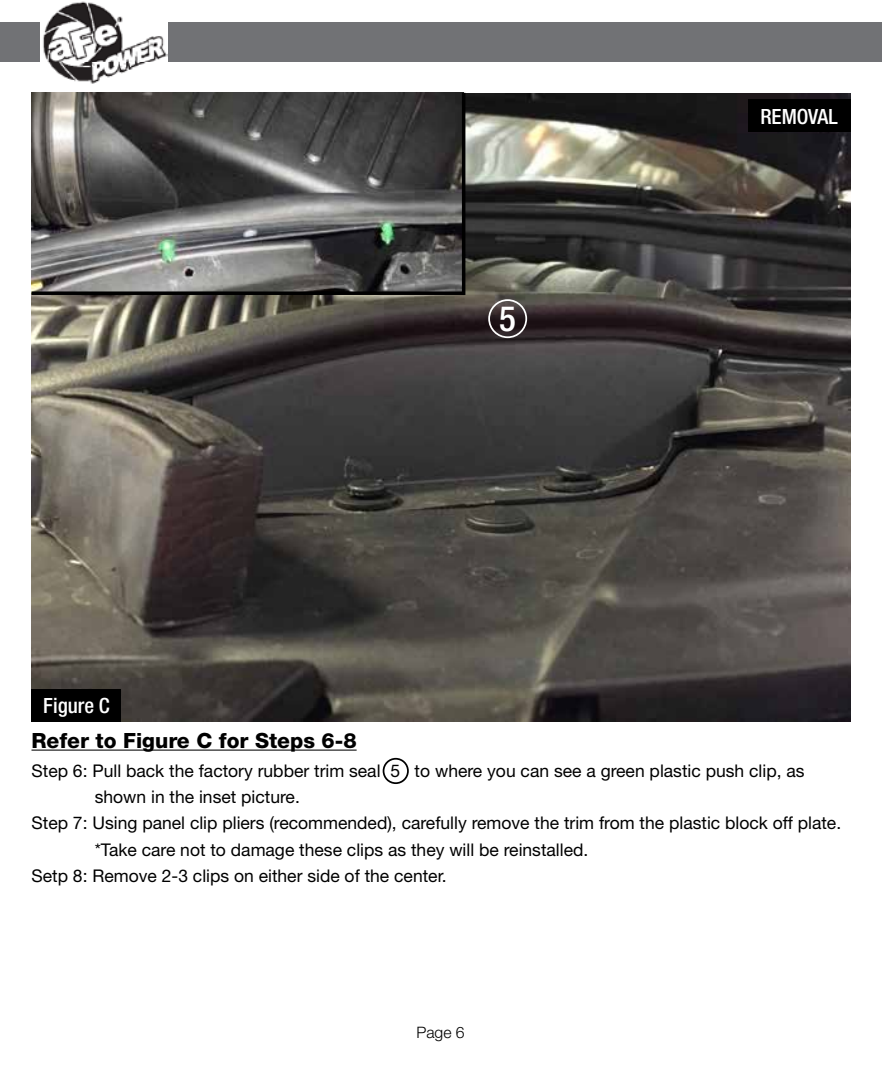
<style>
.page{position:relative;width:882px;height:1071px;background:#fff}
.page>*{position:absolute;margin:0;border:0;box-sizing:border-box;transform-origin:0 0}
.t1{font:500 condensed 35px "Helvetica Neue";color:#fff}
.t2{font:800 21px "Helvetica Neue";color:#000}
.t3{font:500 condensed 21px "Helvetica Neue";color:#fff}
.t4{font:17.5px "Helvetica Neue";color:#000}
.t5{font:300 15.75px "Helvetica Neue";color:#000}
</style>
<div class="page">
<div style="left:0;top:23px;width:882px;height:39px;background:#717275"></div>
<img style="left:40px;top:1px;width:127px;height:83px">
<hr style="left:32px;top:750px;width:325px;height:1px;background:#000">
<div style="left:383px;top:758px;width:26px;height:26px;border:2px solid #000;border-radius:50%"></div>
<img style="left:32px;top:94px;width:818px;height:628px">
<div style="left:748px;top:100px;width:102px;height:32px;background:#000"></div>
<div style="left:488px;top:299px;width:39px;height:39px;border:2px solid #fff;border-radius:50%"></div>
<div style="left:32px;top:689px;width:89px;height:33px;background:#000"></div>
<img style="left:32px;top:93px;width:430px;height:198px">
<svg style="left:32px;top:291px;width:430px;height:4px;background:#0d0d0d"></svg>
<hr style="left:462px;top:93px;width:3px;height:202px;background:#000">
<p class="t3" style="left:43px;top:693px;width:68px">Figure C</p>
<h1 class="t1" style="left:499px;top:297px;width:18px">5</h1>
<p class="t3" style="left:760px;top:104px;width:79px">REMOVAL</p>
<p class="t2" style="left:32px;top:728px;width:327px">Refer to Figure C for Steps 6-8</p>
<p class="t4" style="left:32px;top:760px;width:775px">Step 6: Pull back the factory rubber trim seal 5 to where you can see a green plastic push clip, as</p>
<p class="t4" style="left:95px;top:787px;width:207px">shown in the inset picture.</p>
<p class="t4" style="left:32px;top:813px;width:811px">Step 7: Using panel clip pliers (recommended), carefully remove the trim from the plastic block off plate.</p>
<p class="t4" style="left:95px;top:839px;width:495px">*Take care not to damage these clips as they will be reinstalled.</p>
<p class="t4" style="left:32px;top:865px;width:417px">Setp 8: Remove 2-3 clips on either side of the center.</p>
<p class="t5" style="left:416px;top:1023px;width:50px">Page 6</p>
</div>
